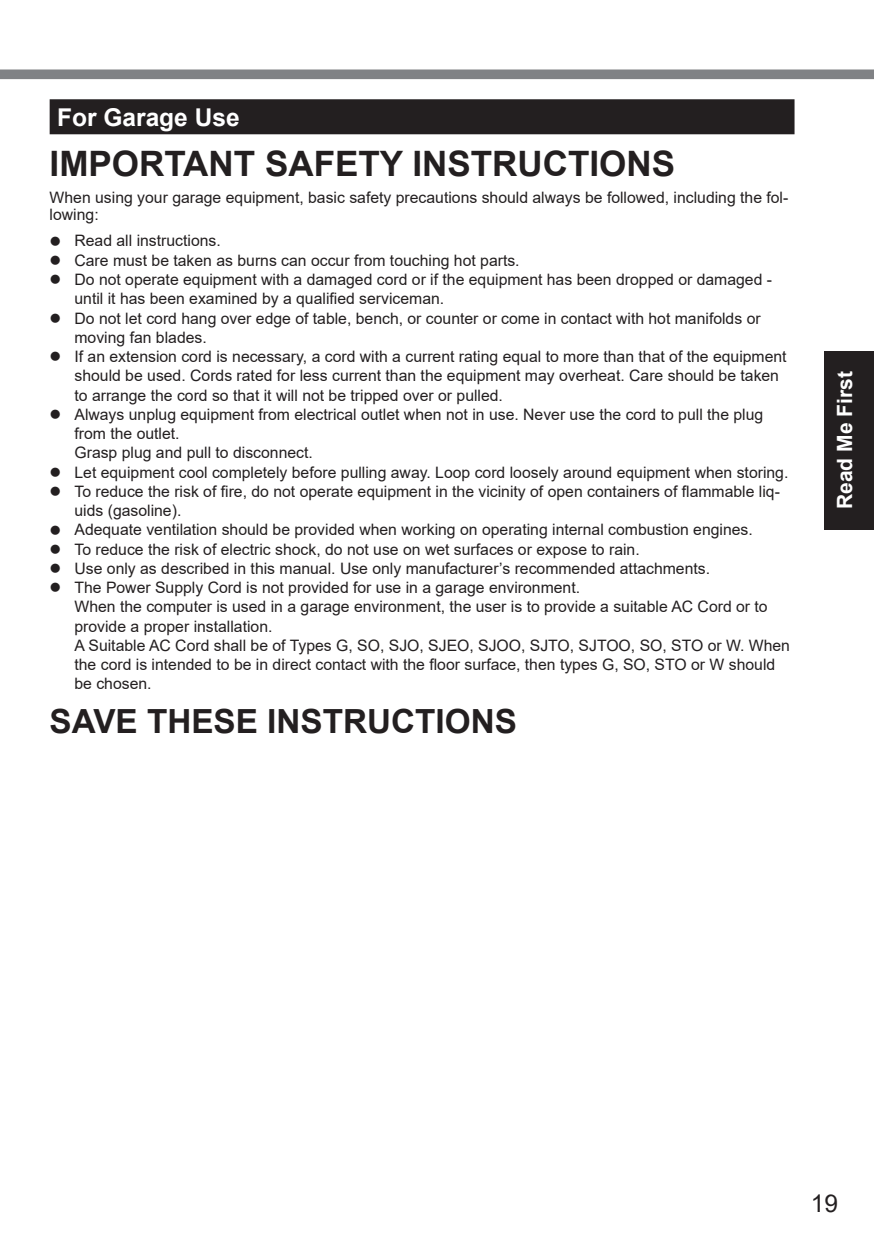
<style>
.page{position:relative;width:874px;height:1241px;background:#fff}
.page>*{position:absolute;margin:0;border:0;box-sizing:border-box;transform-origin:0 0}
.t1{font:700 35px "Arial";color:#231f20}
.t2{font:700 33.25px "Arial";color:#231f20}
.t3{font:700 24.5px "Arial";color:#fff}
.t4{font:24.5px "Arial";color:#231f20}
.t5{font:700 21px "Arial";color:#fff}
.t6{font:15.75px/19.2px "Arial";color:#231f20}
</style>
<div class="page">
<div style="left:0;top:69px;width:873px;height:10px;background:#808285"></div>
<div style="left:823px;top:351px;width:50px;height:178px;background:#231f20"></div>
<div style="left:50px;top:99px;width:744px;height:35px;background:#231f20"></div>
<h3 class="t3" style="left:57px;top:100px;width:184px">For Garage Use</h3>
<h1 class="t1" style="left:50px;top:139px;width:626px">IMPORTANT SAFETY INSTRUCTIONS</h1>
<p class="t6" style="left:50px;top:188px;width:740px;line-height:17.5px">When using your garage equipment, basic safety precautions should always be followed, including the fol&shy;lowing:</p>
<p class="t6" style="left:50px;top:231px;width:172px">● Read all instructions.</p>
<p class="t6" style="left:50px;top:250px;width:471px">● Care must be taken as burns can occur from touching hot parts.</p>
<p class="t6" style="left:74px;top:270px;width:698px;text-indent:-25px">● Do not operate equipment with a damaged cord or if the equipment has been dropped or damaged - until it has been examined by a qualified serviceman.</p>
<p class="t6" style="left:74px;top:308px;width:687px;text-indent:-25px">● Do not let cord hang over edge of table, bench, or counter or come in contact with hot manifolds or moving fan blades.</p>
<p class="t6" style="left:74px;top:347px;width:713px;text-indent:-25px">● If an extension cord is necessary, a cord with a current rating equal to more than that of the equipment should be used. Cords rated for less current than the equipment may overheat. Care should be taken to arrange the cord so that it will not be tripped over or pulled.</p>
<p class="t6" style="left:74px;top:404px;width:690px;text-indent:-25px">● Always unplug equipment from electrical outlet when not in use. Never use the cord to pull the plug from the outlet.<br>Grasp plug and pull to disconnect.</p>
<p class="t6" style="left:50px;top:462px;width:740px">● Let equipment cool completely before pulling away. Loop cord loosely around equipment when storing.</p>
<p class="t6" style="left:74px;top:481px;width:706px;text-indent:-25px">● To reduce the risk of fire, do not operate equipment in the vicinity of open containers of flammable liq&shy;uids (gasoline).</p>
<p class="t6" style="left:50px;top:520px;width:704px">● Adequate ventilation should be provided when working on operating internal combustion engines.</p>
<p class="t6" style="left:50px;top:539px;width:591px">● To reduce the risk of electric shock, do not use on wet surfaces or expose to rain.</p>
<p class="t6" style="left:50px;top:558px;width:661px">● Use only as described in this manual. Use only manufacturer’s recommended attachments.</p>
<p class="t6" style="left:74px;top:578px;width:716px;text-indent:-25px">● The Power Supply Cord is not provided for use in a garage environment.<br>When the computer is used in a garage environment, the user is to provide a suitable AC Cord or to provide a proper installation.<br>A Suitable AC Cord shall be of Types G, SO, SJO, SJEO, SJOO, SJTO, SJTOO, SO, STO or W. When the cord is intended to be in direct contact with the floor surface, then types G, SO, STO or W should be chosen.</p>
<h2 class="t2" style="left:50px;top:697px;width:468px">SAVE THESE INSTRUCTIONS</h2>
<h3 class="t5" style="left:829px;top:509px;width:139px;rotate:-90deg">Read Me First</h3>
<h3 class="t4" style="left:810px;top:1186px;width:29px">19</h3>
</div>
